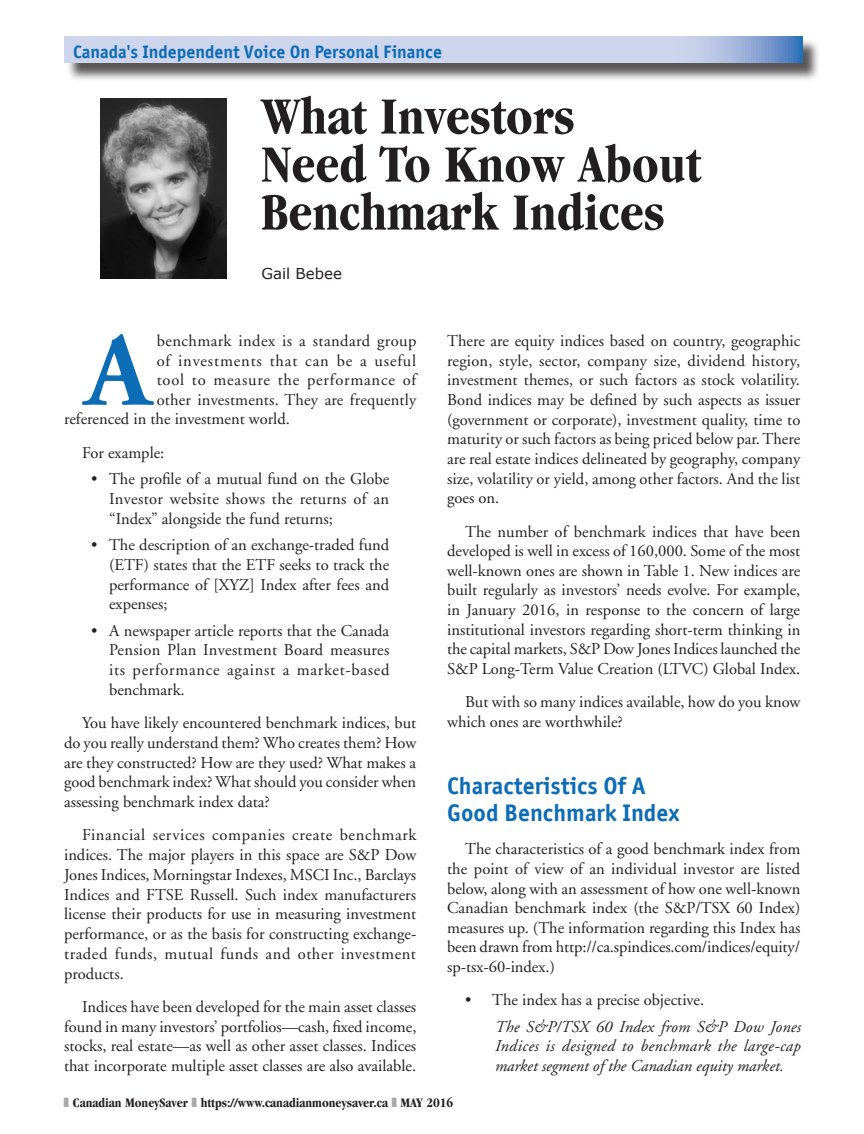
<style>
.page{position:relative;width:864px;height:1134px;background:#fff}
.page>*{position:absolute;margin:0;border:0;box-sizing:border-box;transform-origin:0 0}
.fp_with_drop_cap{font:700 104.7px "Adobe Garamond";color:#0d6cb6}
.t1{font:700 condensed 54px/48px "Garamond";color:#231f20}
.sk_large_sub{font:700 24px "Officina Sans CTT";color:#0d6cb6}
.t{font:700 18px "Officina Sans CTT";color:#0d6cb6}
.sk_bodycopy{font:16.5px/19.8px "Adobe Garamond";color:#231f20;text-align:justify}
.sk_bodycopy-2{font:italic 16.5px/19.6px "Adobe Garamond";color:#231f20;text-align:justify}
.fp_with_drop_cap-2{font:16.5px "Adobe Garamond";letter-spacing:.025em;color:#231f20}
.fp_with_drop_cap-3{font:16.5px "Adobe Garamond";color:#231f20}
.fp_with_drop_cap-4{font:16.5px "Adobe Garamond";letter-spacing:.05em;color:#231f20}
.fp_with_drop_cap-5{font:16.5px "Adobe Garamond";letter-spacing:.045em;color:#231f20}
.t2{font:15px "Verdana";color:#231f20}
.t3{font:700 condensed 13.5px "Garamond";color:#231f20}
</style>
<div class="page">
<div style="left:66px;top:38px;width:755px;height:44px;background:#231f20;opacity:.75"></div>
<svg style="left:64px;top:36px;width:738px;height:27px;background:#c2cee8"></svg>
<img style="left:100px;top:99px;width:126px;height:180px">
<p class="t" style="left:73px;top:41px;width:370px">Canada's Independent Voice On Personal Finance</p>
<p class="t1" style="left:261px;top:92px;width:315px">What Investors</p>
<p class="t1" style="left:261px;top:140px;width:441px">Need To Know About<br>Benchmark Indices</p>
<p class="t2" style="left:261px;top:264px;width:82px">Gail Bebee</p>
<p class="fp_with_drop_cap" style="left:85px;top:314px;width:67px">A</p>
<p class="fp_with_drop_cap-2" style="left:157px;top:332px;width:261px">benchmark index is a standard group</p>
<p class="fp_with_drop_cap-4" style="left:157px;top:352px;width:261px">of investments that can be a useful</p>
<p class="fp_with_drop_cap-5" style="left:157px;top:371px;width:261px">tool to measure the performance of</p>
<p class="fp_with_drop_cap-2" style="left:157px;top:391px;width:261px">other investments. They are frequently</p>
<p class="fp_with_drop_cap-3" style="left:64px;top:410px;width:227px">referenced in the investment world.</p>
<p class="sk_bodycopy" style="left:82px;top:443px;width:84px">For example:</p>
<p class="sk_bodycopy" style="left:109px;top:469px;width:282px;text-indent:-18px">• The profile of a mutual fund on the Globe Investor website shows the returns of an “Index” alongside the fund returns;</p>
<p class="sk_bodycopy" style="left:109px;top:535px;width:282px;text-indent:-18px">• The description of an exchange-traded fund (ETF) states that the ETF seeks to track the performance of [XYZ] Index after fees and expenses;</p>
<p class="sk_bodycopy" style="left:109px;top:621px;width:282px;text-indent:-18px">• A newspaper article reports that the Canada Pension Plan Investment Board measures its performance against a market-based benchmark.</p>
<p class="sk_bodycopy" style="left:64px;top:714px;width:354px;text-indent:18px">You have likely encountered benchmark indices, but do you really understand them? Who creates them? How are they constructed? How are they used? What makes a good benchmark index? What should you consider when assessing benchmark index data?</p>
<p class="sk_bodycopy" style="left:64px;top:826px;width:354px;text-indent:18px">Financial services companies create benchmark indices. The major players in this space are S&amp;P Dow Jones Indices, Morningstar Indexes, MSCI Inc., Barclays Indices and FTSE Russell. Such index manufacturers license their products for use in measuring investment performance, or as the basis for constructing exchange&shy;traded funds, mutual funds and other investment products.</p>
<p class="sk_bodycopy" style="left:64px;top:997px;width:354px;text-indent:18px">Indices have been developed for the main asset classes found in many investors’ portfolios—cash, fixed income, stocks, real estate—as well as other asset classes. Indices that incorporate multiple asset classes are also available.</p>
<p class="sk_bodycopy" style="left:447px;top:332px;width:355px">There are equity indices based on country, geographic region, style, sector, company size, dividend history, investment themes, or such factors as stock volatility.<br>Bond indices may be defined by such aspects as issuer (government or corporate), investment quality, time to maturity or such factors as being priced below par. There are real estate indices delineated by geography, company size, volatility or yield, among other factors. And the list goes on.</p>
<p class="sk_bodycopy" style="left:447px;top:522px;width:355px;text-indent:18px">The number of benchmark indices that have been developed is well in excess of 160,000. Some of the most well-known ones are shown in Table 1. New indices are built regularly as investors’ needs evolve. For example, in January 2016, in response to the concern of large institutional investors regarding short-term thinking in the capital markets, S&amp;P Dow Jones Indices launched the S&amp;P Long-Term Value Creation (LTVC) Global Index.</p>
<p class="sk_bodycopy" style="left:447px;top:693px;width:355px;text-indent:18px">But with so many indices available, how do you know which ones are worthwhile?</p>
<p class="sk_large_sub" style="left:447px;top:772px;width:200px">Characteristics Of A</p>
<p class="sk_large_sub" style="left:447px;top:799px;width:234px">Good Benchmark Index</p>
<p class="sk_bodycopy" style="left:447px;top:840px;width:355px;text-indent:18px">The characteristics of a good benchmark index from the point of view of an individual investor are listed below, along with an assessment of how one well-known Canadian benchmark index (the S&amp;P/TSX 60 Index) measures up. (The information regarding this Index has been drawn from http://ca.spindices.com/indices/equity/ sp-tsx-60-index.)</p>
<p class="sk_bodycopy" style="left:465px;top:991px;width:241px">• The index has a precise objective.</p>
<p class="sk_bodycopy-2" style="left:494px;top:1017px;width:308px">The S&amp;P/TSX 60 Index from S&amp;P Dow Jones Indices is designed to benchmark the large-cap market segment of the Canadian equity market.</p>
<p class="t3" style="left:73px;top:1095px;width:382px">Canadian MoneySaver https://www.canadianmoneysaver.ca MAY 2016</p>
</div>
